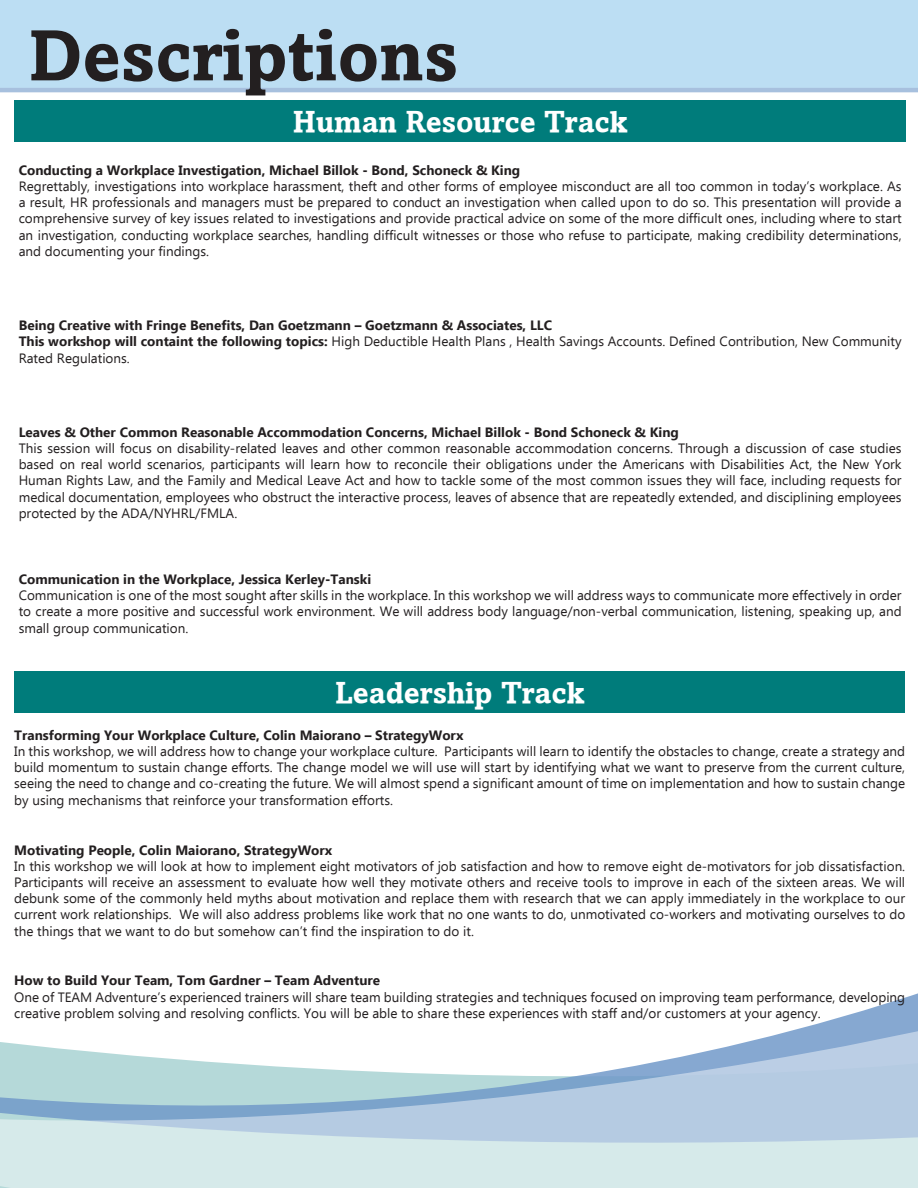
<style>
.page{position:relative;width:918px;height:1188px;background:#fff}
.page>*{position:absolute;margin:0;border:0;box-sizing:border-box;transform-origin:0 0}
.t1{font:700 72px "Amasis";color:#231f20}
.t2{font:700 30px "Amasis";color:#fff}
.t3{font:13.5px/16.2px "Ebrima";color:#231f20;text-align:justify}
.t4{font:700 13.5px "Ebrima";color:#231f20}
.s1{font-weight:700}
</style>
<div class="page">
<div style="left:0;top:0;width:918px;height:92px;background:#bcdef3"></div>
<svg style="left:0;top:993px;width:918px;height:195px"></svg>
<div style="left:14px;top:671px;width:891px;height:42px;background:#007c7b"></div>
<div style="left:15px;top:101px;width:891px;height:41px;background:#007c7b"></div>
<h1 class="t1" style="left:28px;top:12px;width:431px">Descriptions</h1>
<p class="t2" style="left:293px;top:103px;width:336px">Human Resource Track</p>
<p class="t4" style="left:19px;top:160px;width:503px">Conducting a Workplace Investigation, Michael Billok - Bond, Schoneck &amp; King</p>
<p class="t3" style="left:19px;top:179px;width:884px">Regrettably, investigations into workplace harassment, theft and other forms of employee misconduct are all too common in today’s workplace. As a result, HR professionals and managers must be prepared to conduct an investigation when called upon to do so. This presentation will provide a comprehensive survey of key issues related to investigations and provide practical advice on some of the more difficult ones, including where to start an investigation, conducting workplace searches, handling difficult witnesses or those who refuse to participate, making credibility determinations, and documenting your findings.</p>
<p class="t4" style="left:19px;top:315px;width:535px">Being Creative with Fringe Benefits, Dan Goetzmann – Goetzmann &amp; Associates, LLC</p>
<p class="t3" style="left:19px;top:334px;width:884px"><span class="s1">This workshop will containt the following topics:</span> High Deductible Health Plans , Health Savings Accounts. Defined Contribution, New Community<br>Rated Regulations.</p>
<p class="t4" style="left:19px;top:422px;width:662px">Leaves &amp; Other Common Reasonable Accommodation Concerns, Michael Billok - Bond Schoneck &amp; King</p>
<p class="t3" style="left:19px;top:441px;width:884px">This session will focus on disability-related leaves and other common reasonable accommodation concerns. Through a discussion of case studies based on real world scenarios, participants will learn how to reconcile their obligations under the Americans with Disabilities Act, the New York Human Rights Law, and the Family and Medical Leave Act and how to tackle some of the most common issues they will face, including requests for medical documentation, employees who obstruct the interactive process, leaves of absence that are repeatedly extended, and disciplining employees protected by the ADA/NYHRL/FMLA.</p>
<p class="t4" style="left:19px;top:569px;width:354px">Communication in the Workplace, Jessica Kerley-Tanski</p>
<p class="t3" style="left:19px;top:588px;width:884px">Communication is one of the most sought after skills in the workplace. In this workshop we will address ways to communicate more effectively in order to create a more positive and successful work environment. We will address body language/non-verbal communication, listening, speaking up, and small group communication.</p>
<p class="t2" style="left:335px;top:674px;width:251px">Leadership Track</p>
<p class="t4" style="left:14px;top:725px;width:451px">Transforming Your Workplace Culture, Colin Maiorano – StrategyWorx</p>
<p class="t3" style="left:14px;top:744px;width:893px">In this workshop, we will address how to change your workplace culture. Participants will learn to identify the obstacles to change, create a strategy and build momentum to sustain change efforts. The change model we will use will start by identifying what we want to preserve from the current culture, seeing the need to change and co-creating the future. We will almost spend a significant amount of time on implementation and how to sustain change by using mechanisms that reinforce your transformation efforts.</p>
<p class="t4" style="left:14px;top:840px;width:320px">Motivating People, Colin Maiorano, StrategyWorx</p>
<p class="t3" style="left:14px;top:859px;width:893px">In this workshop we will look at how to implement eight motivators of job satisfaction and how to remove eight de-motivators for job dissatisfaction.<br>Participants will receive an assessment to evaluate how well they motivate others and receive tools to improve in each of the sixteen areas. We will debunk some of the commonly held myths about motivation and replace them with research that we can apply immediately in the workplace to our current work relationships. We will also address problems like work that no one wants to do, unmotivated co-workers and motivating ourselves to do the things that we want to do but somehow can’t find the inspiration to do it.</p>
<p class="t4" style="left:14px;top:971px;width:367px">How to Build Your Team, Tom Gardner – Team Adventure</p>
<p class="t3" style="left:14px;top:990px;width:893px">One of TEAM Adventure’s experienced trainers will share team building strategies and techniques focused on improving team performance, developing creative problem solving and resolving conflicts. You will be able to share these experiences with staff and/or customers at your agency.</p>
</div>
